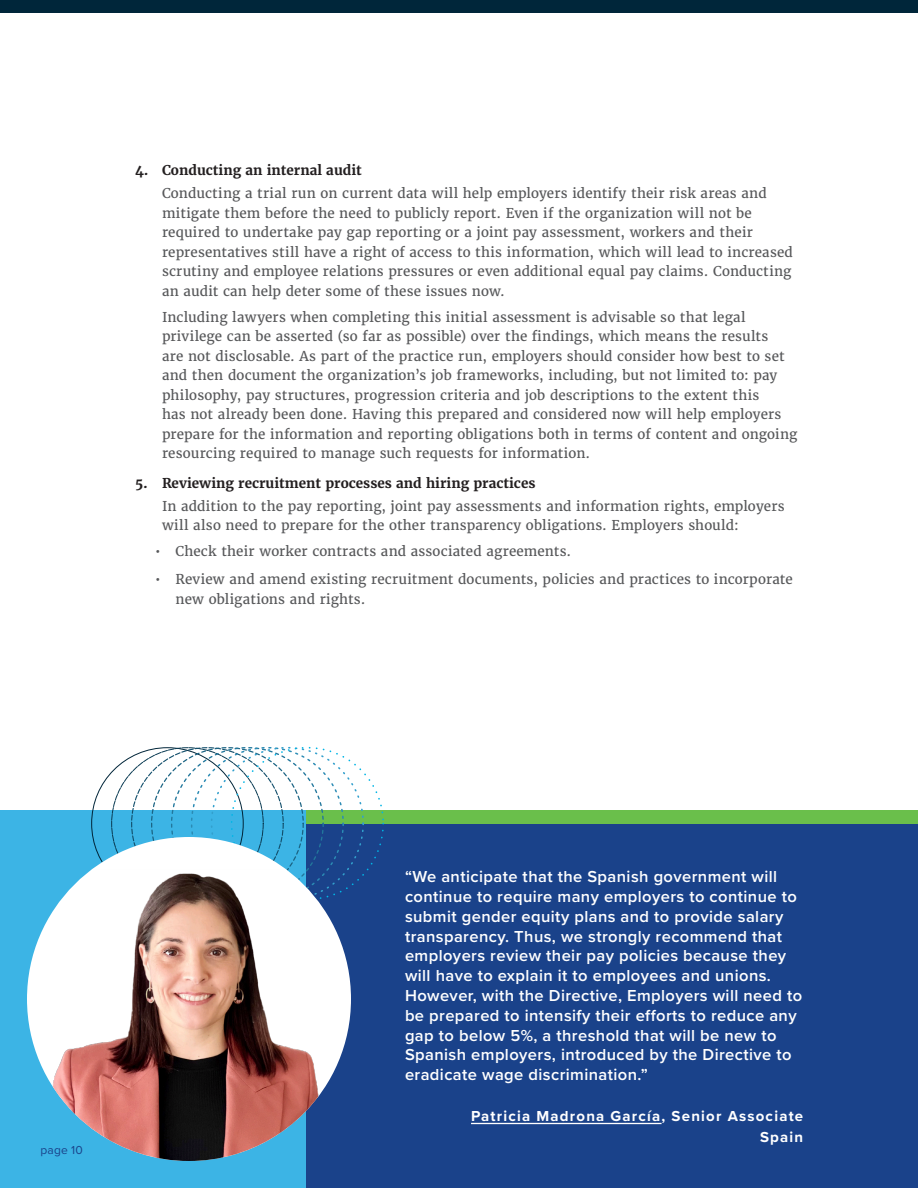
<style>
.page{position:relative;width:918px;height:1188px;background:#fff}
.page>*{position:absolute;margin:0;border:0;box-sizing:border-box;transform-origin:0 0}
.Call_Out_Text_White{font:600 16.5px/19.8px "Proxima Nova";letter-spacing:.025em;color:#fff}
.Call_Out_Source_Name_White{font:700 15px/21px "Proxima Nova";letter-spacing:.08em;color:#fff;text-align:right}
.Body_Copy_-_Indent{font:13.5px/19.5px "Merriweather";letter-spacing:.01em;color:#57585a}
.t1{font:700 13.5px "Merriweather";color:#231f20}
.Modification_Date{font:12px "Proxima Nova";letter-spacing:.015em;color:#1a428a}
</style>
<div class="page">
<div style="left:0;top:0;width:918px;height:14px;background:#00263a"></div>
<div style="left:0;top:810px;width:918px;height:378px;background:#1a428a"></div>
<div style="left:0;top:810px;width:306px;height:378px;background:#3cb4e5"></div>
<div style="left:306px;top:810px;width:612px;height:14px;background:#6abf4b"></div>
<hr style="left:471px;top:1123px;width:191px;height:1px;background:#fff">
<div style="left:27px;top:837px;width:324px;height:324px;background:#fff;border-radius:50%"></div>
<img style="left:38px;top:869px;width:291px;height:292px">
<p class="t1" style="left:135px;top:162px;width:228px">4. Conducting an internal audit</p>
<p class="Body_Copy_-_Indent" style="left:162px;top:184px;width:632px">Conducting a trial run on current data will help employers identify their risk areas and mitigate them before the need to publicly report. Even if the organization will not be required to undertake pay gap reporting or a joint pay assessment, workers and their representatives still have a right of access to this information, which will lead to increased scrutiny and employee relations pressures or even additional equal pay claims. Conducting an audit can help deter some of these issues now.</p>
<p class="Body_Copy_-_Indent" style="left:162px;top:307px;width:637px">Including lawyers when completing this initial assessment is advisable so that legal privilege can be asserted (so far as possible) over the findings, which means the results<br>are not disclosable. As part of the practice run, employers should consider how best to set and then document the organization’s job frameworks, including, but not limited to: pay philosophy, pay structures, progression criteria and job descriptions to the extent this<br>has not already been done. Having this prepared and considered now will help employers prepare for the information and reporting obligations both in terms of content and ongoing resourcing required to manage such requests for information.</p>
<p class="t1" style="left:135px;top:474px;width:402px">5. Reviewing recruitment processes and hiring practices</p>
<p class="Body_Copy_-_Indent" style="left:162px;top:496px;width:624px">In addition to the pay reporting, joint pay assessments and information rights, employers will also need to prepare for the other transparency obligations. Employers should:</p>
<p class="Body_Copy_-_Indent" style="left:155px;top:542px;width:418px">• Check their worker contracts and associated agreements.</p>
<p class="Body_Copy_-_Indent" style="left:176px;top:570px;width:619px;text-indent:-20px">• Review and amend existing recruitment documents, policies and practices to incorporate new obligations and rights.</p>
<p class="Modification_Date" style="left:40px;top:1141px;width:44px">page 10</p>
<p class="Modification_Date" style="left:68px;top:1141px;width:44px">page 10</p>
<p class="Call_Out_Text_White" style="left:405px;top:866px;width:399px">“We anticipate that the Spanish government will continue to require many employers to continue to submit gender equity plans and to provide salary transparency. Thus, we strongly recommend that employers review their pay policies because they will have to explain it to employees and unions.<br>However, with the Directive, Employers will need to be prepared to intensify their efforts to reduce any gap to below 5%, a threshold that will be new to Spanish employers, introduced by the Directive to eradicate wage discrimination.”</p>
<p class="Call_Out_Source_Name_White" style="left:471px;top:1106px;width:334px">Patricia Madrona García, Senior Associate<br>Spain</p>
</div>
